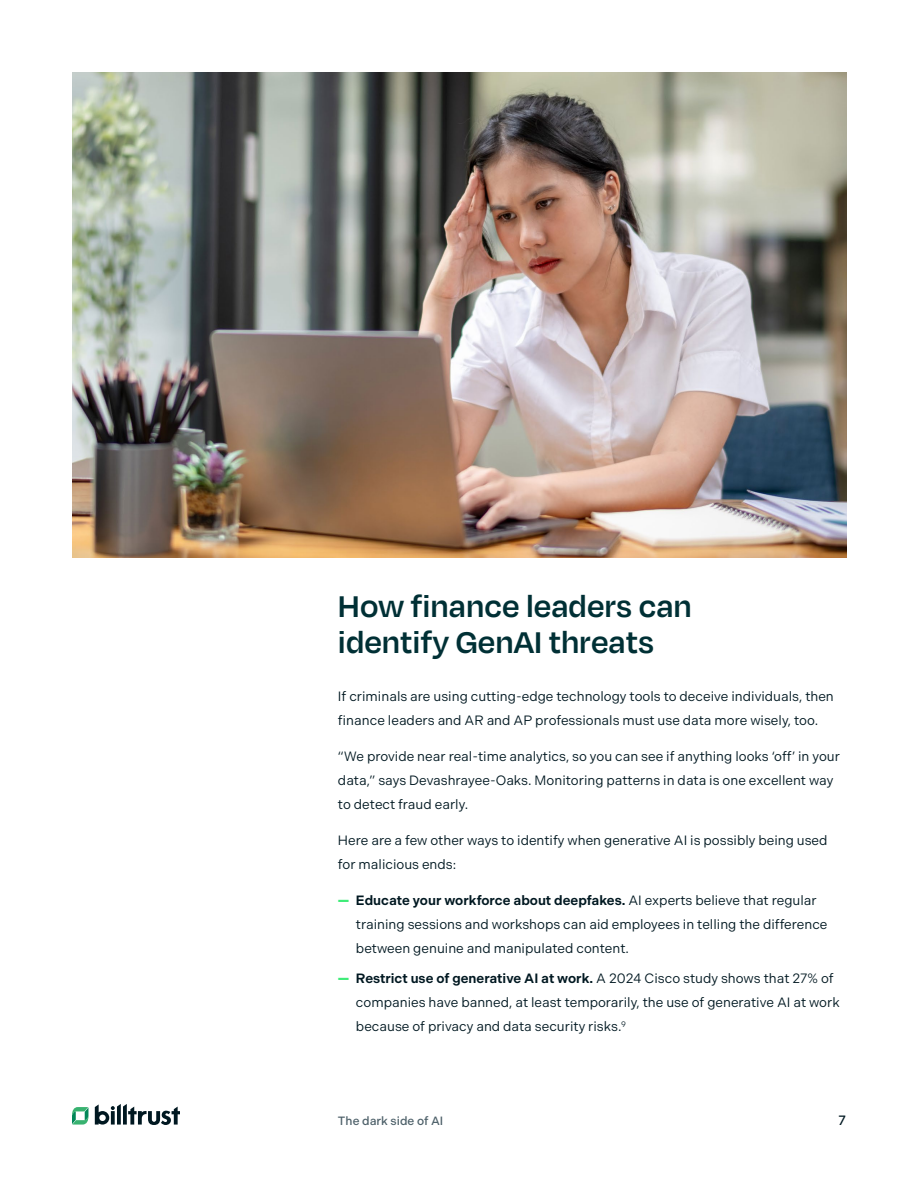
<style>
.page{position:relative;width:918px;height:1188px;background:#fff}
.page>*{position:absolute;margin:0;border:0;box-sizing:border-box;transform-origin:0 0}
.t1{font:600 34.5px/36px "Degular";color:#003035}
.t2{font:13.5px/24px "Indivisible";color:#001821}
.t3{font:500 13.5px "Indivisible";color:#001821}
.t4{font:500 12px "Indivisible";color:#4d6069}
.s1{font-weight:900;color:#3eec78}
.s2{font-weight:600}
</style>
<div class="page">
<svg style="left:72px;top:1107px;width:16px;height:18px"></svg>
<svg style="left:95px;top:1104px;width:85px;height:21px"></svg>
<img style="left:72px;top:72px;width:774px;height:486px">
<h1 class="t1" style="left:338px;top:587px;width:355px">How finance leaders can identify GenAI threats</h1>
<p class="t2" style="left:338px;top:685px;width:497px">If criminals are using cutting-edge technology tools to deceive individuals, then finance leaders and AR and AP professionals must use data more wisely, too.</p>
<p class="t2" style="left:338px;top:745px;width:504px">“We provide near real-time analytics, so you can see if anything looks ‘off’ in your data,” says Devashrayee-Oaks. Monitoring patterns in data is one excellent way to detect fraud early.</p>
<p class="t2" style="left:338px;top:829px;width:491px">Here are a few other ways to identify when generative AI is possibly being used for malicious ends:</p>
<p class="t2" style="left:356px;top:889px;width:473px;text-indent:-18px"><span class="s1">—</span> <span class="s2">Educate your workforce about deepfakes.</span> AI experts believe that regular training sessions and workshops can aid employees in telling the difference between genuine and manipulated content.</p>
<p class="t2" style="left:356px;top:967px;width:485px;text-indent:-18px"><span class="s1">—</span> <span class="s2">Restrict use of generative AI at work.</span> A 2024 Cisco study shows that 27% of companies have banned, at least temporarily, the use of generative AI at work because of privacy and data security risks.<sup>9</sup></p>
<p class="t4" style="left:338px;top:1114px;width:107px">The dark side of AI</p>
<p class="t3" style="left:839px;top:1113px;width:9px">7</p>
</div>
